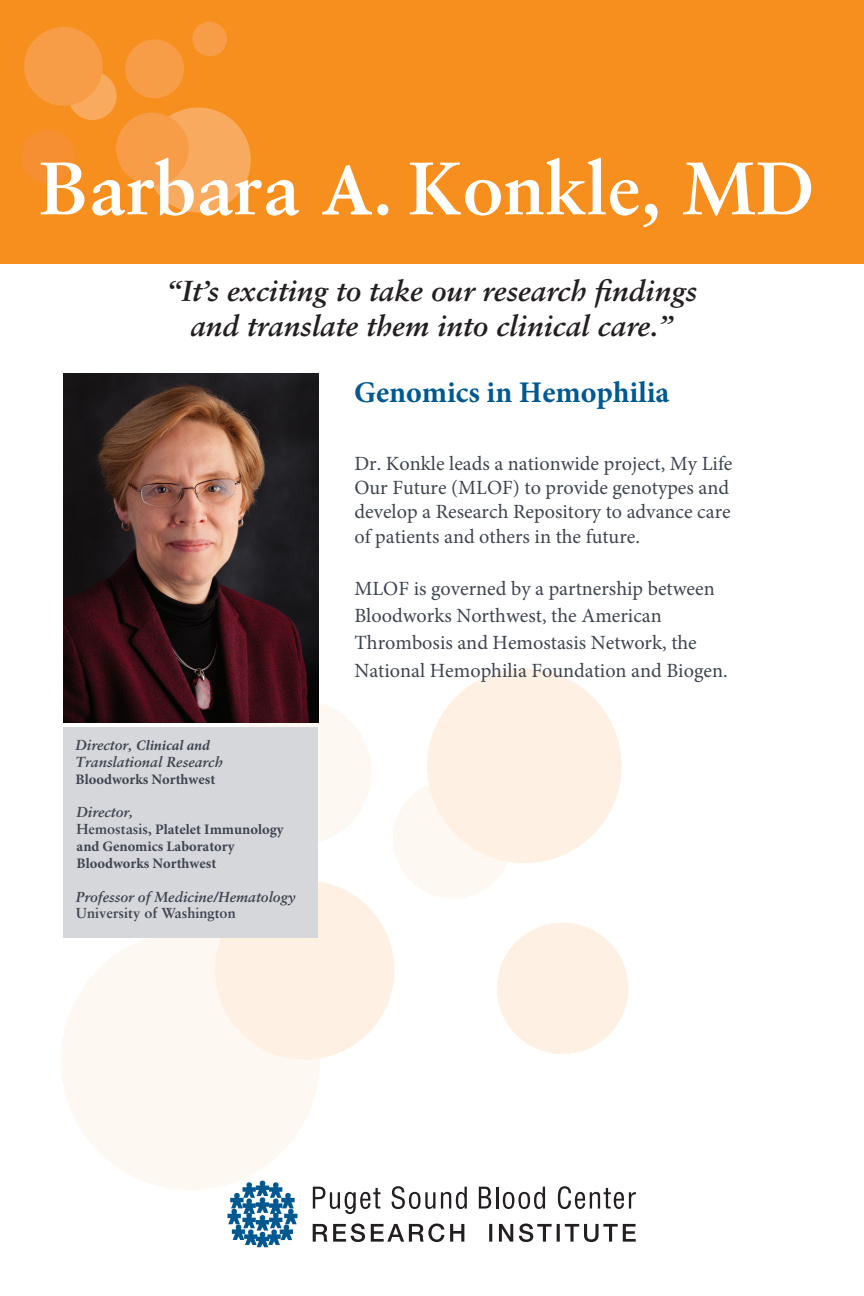
<style>
.page{position:relative;width:864px;height:1296px;background:#fff}
.page>*{position:absolute;margin:0;border:0;box-sizing:border-box;transform-origin:0 0}
.t1{font:700 74.5px "Sabon";color:#fff}
.t2{font:700 30px "Minion Pro";color:#005890}
.t3{font:italic 700 29px/34.8px "Sabon";color:#231f20;text-align:center}
.t4{font:20.2px/24.2px "Minion Pro";color:#3e444f}
.t5{font:700 14.5px/17px "Minion Pro";color:#3e444f}
.t6{font:italic 700 14.5px "Sabon";color:#3e444f}
.t7{font:700 14.5px "Sabon";color:#3e444f}
.t8{font:italic 700 14.5px "Minion Pro";color:#3e444f}
.s1{font-family:"Minion Pro"}
.s2{font-family:"Sabon"}
</style>
<div class="page">
<div style="left:393px;top:779px;width:120px;height:120px;background:#fef8f2;border-radius:50%"></div>
<div style="left:427px;top:669px;width:195px;height:194px;background:#fef0e2;border-radius:50%"></div>
<div style="left:61px;top:931px;width:259px;height:259px;background:#fef8f2;border-radius:50%"></div>
<div style="left:215px;top:880px;width:179px;height:180px;background:#fef0e2;border-radius:50%"></div>
<div style="left:227px;top:700px;width:145px;height:145px;background:#fef8f2;border-radius:50%"></div>
<div style="left:497px;top:923px;width:131px;height:131px;background:#fef0e2;border-radius:50%"></div>
<svg style="left:227px;top:1181px;width:70px;height:66px"></svg>
<svg style="left:479px;top:1187px;width:12px;height:22px"></svg>
<hr style="left:496px;top:1187px;width:2px;height:22px;background:#231f20">
<svg style="left:503px;top:1187px;width:42px;height:22px"></svg>
<svg style="left:558px;top:1186px;width:78px;height:23px"></svg>
<svg style="left:313px;top:1187px;width:67px;height:27px"></svg>
<svg style="left:392px;top:1186px;width:43px;height:23px"></svg>
<svg style="left:441px;top:1187px;width:26px;height:22px"></svg>
<svg style="left:313px;top:1224px;width:323px;height:18px"></svg>
<div style="left:0;top:0;width:864px;height:263px;background:#f68f1e"></div>
<div style="left:68px;top:72px;width:49px;height:48px;background:#f8ab5e;border-radius:50%"></div>
<div style="left:24px;top:27px;width:79px;height:79px;background:#f79c47;border-radius:50%"></div>
<div style="left:146px;top:107px;width:105px;height:105px;background:#f8ab5e;border-radius:50%"></div>
<div style="left:116px;top:113px;width:73px;height:72px;background:#f79c47;border-radius:50%"></div>
<div style="left:125px;top:39px;width:59px;height:59px;background:#f79c47;border-radius:50%"></div>
<div style="left:192px;top:22px;width:35px;height:34px;background:#f79c47;border-radius:50%"></div>
<div style="left:21px;top:130px;width:54px;height:53px;background:#f68f31;border-radius:50%"></div>
<div style="left:63px;top:727px;width:255px;height:210px;background:#d5d7db"></div>
<img style="left:63px;top:373px;width:255px;height:349px">
<h1 class="t1" style="left:39px;top:142px;width:776px">Barbara <span class="s1">A.</span> Konkle, MD</h1>
<h3 class="t3" style="left:167px;top:274px;width:532px">“It’s exciting to take our research findings and translate them into clinical care.”</h3>
<h2 class="t2" style="left:354px;top:371px;width:317px">Genomics in Hemophilia</h2>
<p class="t8" style="left:76px;top:735px;width:136px"><span class="s2">Director,</span> Clinical and</p>
<p class="t6" style="left:76px;top:754px;width:149px">Translational Research</p>
<p class="t5" style="left:76px;top:771px;width:141px">Bloodworks Northwest</p>
<p class="t6" style="left:77px;top:803px;width:58px">Director<span class="s1">,</span></p>
<p class="t5" style="left:77px;top:821px;width:208px"><span class="s2">Hemostasis</span>, Platelet Immunology and Genomics Laboratory<br>Bloodworks Northwest</p>
<p class="t6" style="left:76px;top:888px;width:221px">Professor of Medicine/Hematology</p>
<p class="t7" style="left:76px;top:904px;width:161px">University of Washington</p>
<p class="t4" style="left:354px;top:451px;width:380px">Dr. Konkle leads a nationwide project, My Life Our Future (MLOF) to provide genotypes and develop a Research Repository to advance care of patients and others in the future.</p>
<p class="t4" style="left:354px;top:574px;width:375px;line-height:27.5px">MLOF is governed by a partnership between Bloodworks Northwest, the American Thrombosis and Hemostasis Network, the National Hemophilia Foundation and Biogen.</p>
</div>
